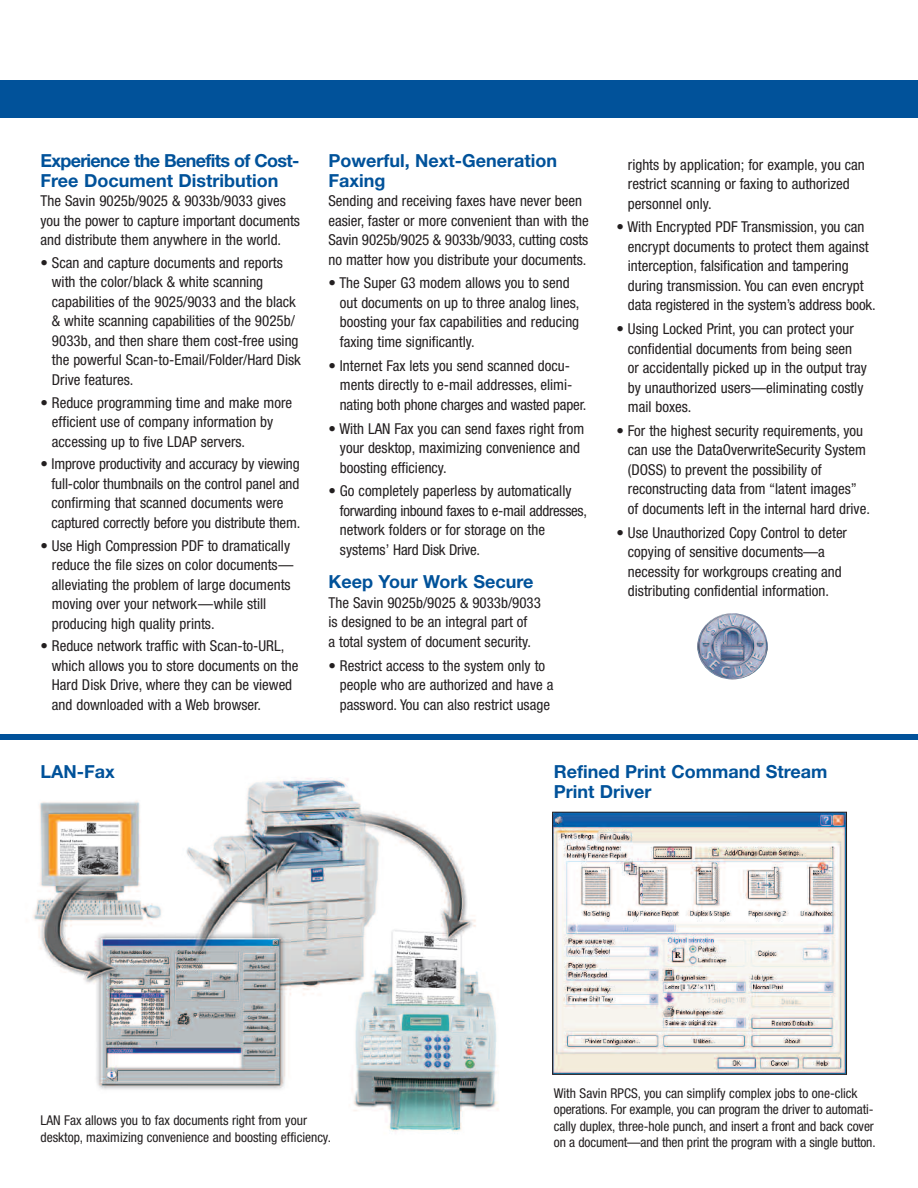
<style>
.page{position:relative;width:918px;height:1188px;background:#fff}
.page>*{position:absolute;margin:0;border:0;box-sizing:border-box;transform-origin:0 0}
.t1{font:700 18px/19.5px "Helvetica Neue";color:#01529a}
.t2{font:700 18px/19.5px "Helvetica Neue";letter-spacing:-.04em;color:#01529a}
.t3{font:condensed 15px/19.5px "Helvetica Neue";color:#231f20}
.t4{font:condensed 13.5px/16.5px "Helvetica Neue";letter-spacing:-.005em;color:#231f20}
</style>
<div class="page">
<img style="left:33px;top:777px;width:466px;height:357px">
<div style="left:0;top:81px;width:918px;height:37px;background:#01529a"></div>
<div style="left:0;top:734px;width:918px;height:6px;background:#01529a"></div>
<img style="left:554px;top:814px;width:291px;height:259px">
<div style="left:552px;top:812px;width:295px;height:263px;border:1px solid #231f20"></div>
<img style="left:697px;top:613px;width:71px;height:67px;border-radius:50%">
<p class="t2" style="left:40px;top:153px;width:260px">Experience the Benefits of Cost-<br>Free Document Distribution</p>
<p class="t3" style="left:40px;top:192px;width:261px">The Savin 9025b/9025 &amp; 9033b/9033 gives you the power to capture important documents and distribute them anywhere in the world.</p>
<p class="t3" style="left:52px;top:254px;width:251px;text-indent:-11px">• Scan and capture documents and reports with the color/black &amp; white scanning capabilities of the 9025/9033 and the black &amp; white scanning capabilities of the 9025b/ 9033b, and then share them cost-free using the powerful Scan-to-Email/Folder/Hard Disk Drive features.</p>
<p class="t3" style="left:52px;top:394px;width:242px;text-indent:-11px">• Reduce programming time and make more efficient use of company information by accessing up to five LDAP servers.</p>
<p class="t3" style="left:52px;top:456px;width:250px;text-indent:-11px">• Improve productivity and accuracy by viewing full-color thumbnails on the control panel and confirming that scanned documents were captured correctly before you distribute them.</p>
<p class="t3" style="left:52px;top:537px;width:243px;text-indent:-11px">• Use High Compression PDF to dramatically reduce the file sizes on color documents— alleviating the problem of large documents moving over your network—while still producing high quality prints.</p>
<p class="t3" style="left:52px;top:638px;width:248px;text-indent:-11px">• Reduce network traffic with Scan-to-URL, which allows you to store documents on the Hard Disk Drive, where they can be viewed and downloaded with a Web browser.</p>
<p class="t1" style="left:328px;top:153px;width:230px">Powerful, Next-Generation<br>Faxing</p>
<p class="t3" style="left:328px;top:192px;width:262px">Sending and receiving faxes have never been easier, faster or more convenient than with the Savin 9025b/9025 &amp; 9033b/9033, cutting costs no matter how you distribute your documents.</p>
<p class="t3" style="left:340px;top:275px;width:241px;text-indent:-11px">• The Super G3 modem allows you to send out documents on up to three analog lines, boosting your fax capabilities and reducing faxing time significantly.</p>
<p class="t3" style="left:340px;top:357px;width:248px;text-indent:-11px">• Internet Fax lets you send scanned docu&shy;ments directly to e-mail addresses, elimi&shy;nating both phone charges and wasted paper.</p>
<p class="t3" style="left:340px;top:420px;width:246px;text-indent:-11px">• With LAN Fax you can send faxes right from your desktop, maximizing convenience and boosting efficiency.</p>
<p class="t3" style="left:340px;top:483px;width:249px;text-indent:-11px">• Go completely paperless by automatically forwarding inbound faxes to e-mail addresses, network folders or for storage on the systems’ Hard Disk Drive.</p>
<p class="t1" style="left:328px;top:574px;width:206px">Keep Your Work Secure</p>
<p class="t3" style="left:328px;top:594px;width:214px">The Savin 9025b/9025 &amp; 9033b/9033 is designed to be an integral part of<br>a total system of document security.</p>
<p class="t3" style="left:340px;top:657px;width:215px;text-indent:-11px">• Restrict access to the system only to people who are authorized and have a password. You can also restrict usage</p>
<p class="t3" style="left:628px;top:156px;width:238px">rights by application; for example, you can restrict scanning or faxing to authorized personnel only.</p>
<p class="t3" style="left:628px;top:219px;width:249px;text-indent:-11px">• With Encrypted PDF Transmission, you can encrypt documents to protect them against interception, falsification and tampering during transmission. You can even encrypt data registered in the system’s address book.</p>
<p class="t3" style="left:628px;top:320px;width:241px;text-indent:-11px">• Using Locked Print, you can protect your confidential documents from being seen<br>or accidentally picked up in the output tray by unauthorized users—eliminating costly mail boxes.</p>
<p class="t3" style="left:628px;top:422px;width:244px;text-indent:-11px">• For the highest security requirements, you can use the DataOverwriteSecurity System (DOSS) to prevent the possibility of reconstructing data from “latent images” of documents left in the internal hard drive.</p>
<p class="t3" style="left:628px;top:524px;width:221px;text-indent:-11px">• Use Unauthorized Copy Control to deter copying of sensitive documents—a necessity for workgroups creating and distributing confidential information.</p>
<p class="t1" style="left:40px;top:764px;width:76px">LAN-Fax</p>
<p class="t1" style="left:554px;top:764px;width:275px">Refined Print Command Stream<br>Print Driver</p>
<p class="t4" style="left:41px;top:1113px;width:292px">LAN Fax allows you to fax documents right from your desktop, maximizing convenience and boosting efficiency.</p>
<p class="t4" style="left:554px;top:1086px;width:323px">With Savin RPCS, you can simplify complex jobs to one-click operations. For example, you can program the driver to automati&shy;cally duplex, three-hole punch, and insert a front and back cover on a document—and then print the program with a single button.</p>
</div>
